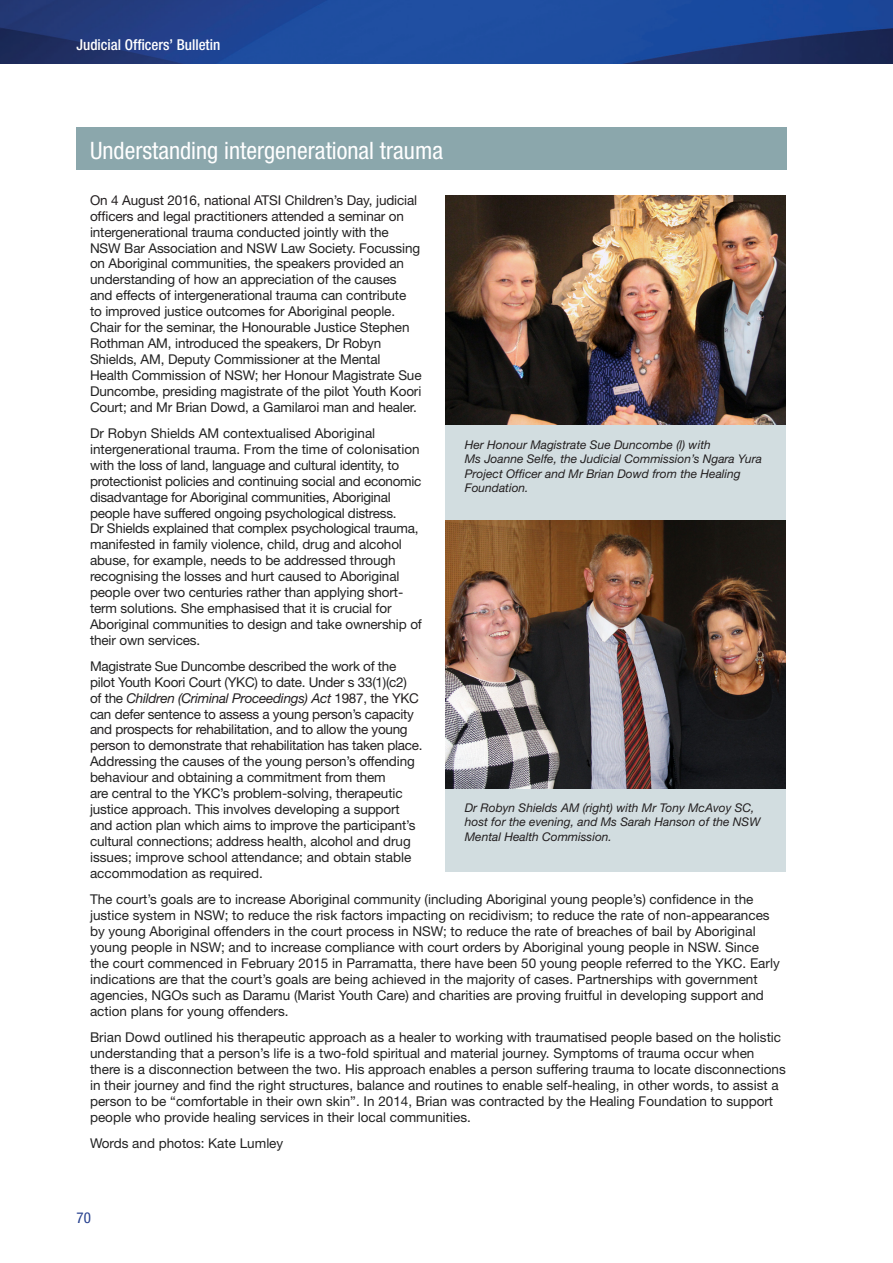
<style>
.page{position:relative;width:893px;height:1263px;background:#fff}
.page>*{position:absolute;margin:0;border:0;box-sizing:border-box;transform-origin:0 0}
.t1{font:condensed 24px "Helvetica Neue LT";color:#fff}
.t2{font:500 condensed 15px "Helvetica Neue LT";color:#fff}
.t3{font:condensed 15px "Helvetica Neue LT";color:#253f8e}
.bodytext{font:13.5px/15.9px "Helvetica Neue LT";letter-spacing:-.01em;color:#222}
.t4{font:italic 12px/14.4px "Helvetica Neue LT";color:#231f20}
.s1{color:#231f20}
.s2{font-style:italic;color:#231f20}
</style>
<div class="page">
<img style="left:0;top:0;width:893px;height:64px">
<div style="left:446px;top:425px;width:340px;height:447px;background:#d2dde0"></div>
<div style="left:77px;top:128px;width:710px;height:42px;background:#8ba7ac"></div>
<img style="left:446px;top:195px;width:340px;height:230px">
<img style="left:446px;top:521px;width:340px;height:268px">
<p class="t2" style="left:77px;top:36px;width:145px">Judicial Officers’ Bulletin</p>
<p class="t1" style="left:90px;top:136px;width:354px">Understanding intergenerational trauma</p>
<p class="bodytext" style="left:90px;top:192px;width:333px"><span class="s1">On 4 August 2016, national ATSI Children’s Day, judicial officers and legal practitioners attended a seminar on </span>intergenerational trauma conducted jointly with the NSW Bar Association and NSW Law Society. Focussing on Aboriginal communities, the speakers provided an understanding of how an appreciation of the causes and effects of intergenerational trauma can contribute<br>to improved justice outcomes for Aboriginal people.<br>Chair for the seminar, the Honourable Justice Stephen Rothman AM, introduced the speakers, Dr Robyn Shields, AM, Deputy Commissioner at the Mental Health Commission of NSW; her Honour Magistrate Sue Duncombe, presiding magistrate of the pilot Youth Koori Court; and Mr Brian Dowd, a Gamilaroi man and healer.</p>
<p class="bodytext" style="left:90px;top:425px;width:333px">Dr Robyn Shields AM contextualised Aboriginal intergenerational trauma. From the time of colonisation with the loss of land, language and cultural identity, to protectionist policies and continuing social and economic disadvantage for Aboriginal communities, Aboriginal people have suffered ongoing psychological distress.<br>Dr Shields explained that complex psychological trauma, manifested in family violence, child, drug and alcohol abuse, for example, needs to be addressed through recognising the losses and hurt caused to Aboriginal people over two centuries rather than applying short&shy;term solutions. She emphasised that it is crucial for Aboriginal communities to design and take ownership of their own services.</p>
<p class="bodytext" style="left:90px;top:658px;width:308px">Magistrate Sue Duncombe described the work of the</p>
<p class="bodytext" style="left:90px;top:674px;width:334px">pilot Youth Koori Court (YKC) to date. Under s 33(1)(c2)<br>of the <span class="s2">Children (Criminal Proceedings) Act</span> <span class="s1">1987, the YKC </span>can defer sentence <span class="s1">to assess a young person’s capacity and prospects for rehabilitation, and to allow the young person to demonstrate that rehabilitation has taken place.<br></span>Addressing the causes of the young person’s offending behaviour and obtaining a commitment from them<br>are central to the YKC’s problem-solving, therapeutic justice approach. This involves developing a support and action plan which aims to improve the participant’s cultural connections; address health, alcohol and drug issues; improve school attendance; and obtain stable accommodation as required.</p>
<p class="t4" style="left:465px;top:437px;width:299px">Her Honour Magistrate Sue Duncombe (l) with<br>Ms Joanne Selfe, the Judicial Commission’s Ngara Yura Project Officer and Mr Brian Dowd from the Healing Foundation.</p>
<p class="t4" style="left:465px;top:800px;width:297px">Dr Robyn Shields AM (right) with Mr Tony McAvoy SC, host for the evening, and Ms Sarah Hanson of the NSW<br>Mental Health Commission.</p>
<p class="bodytext" style="left:90px;top:891px;width:691px">The court’s goals are to increase Aboriginal community (including Aboriginal young people’s) confidence in the justice system in NSW; to reduce the risk factors impacting on recidivism; to reduce the rate of non-appearances by young Aboriginal offenders in the court process in NSW; to reduce the rate of breaches of bail by Aboriginal young people in NSW; and to increase compliance with court orders by Aboriginal young people in NSW. Since the court commenced in February 2015 in Parramatta, there have been 50 young people referred to the YKC. Early indications are that the court’s goals are being achieved in the majority of cases. Partnerships with government agencies, NGOs such as Daramu (Marist Youth Care) and charities are proving fruitful in developing support and action plans for young offenders.</p>
<p class="bodytext" style="left:90px;top:1029px;width:697px">Brian Dowd outlined his therapeutic approach as a healer to working with traumatised people based on the holistic understanding that a person’s life is a two-fold spiritual and material journey. Symptoms of trauma occur when there is a disconnection between the two. His approach enables a person suffering trauma to locate disconnections in their journey and find the right structures, balance and routines to enable self-healing, in other words, to assist a person to be “comfortable in their own skin”. In 2014, Brian was contracted by the Healing Foundation to support people who provide healing services in their local communities.</p>
<p class="bodytext" style="left:90px;top:1135px;width:195px">Words and photos: Kate Lumley</p>
<p class="t3" style="left:77px;top:1209px;width:16px">70</p>
</div>
